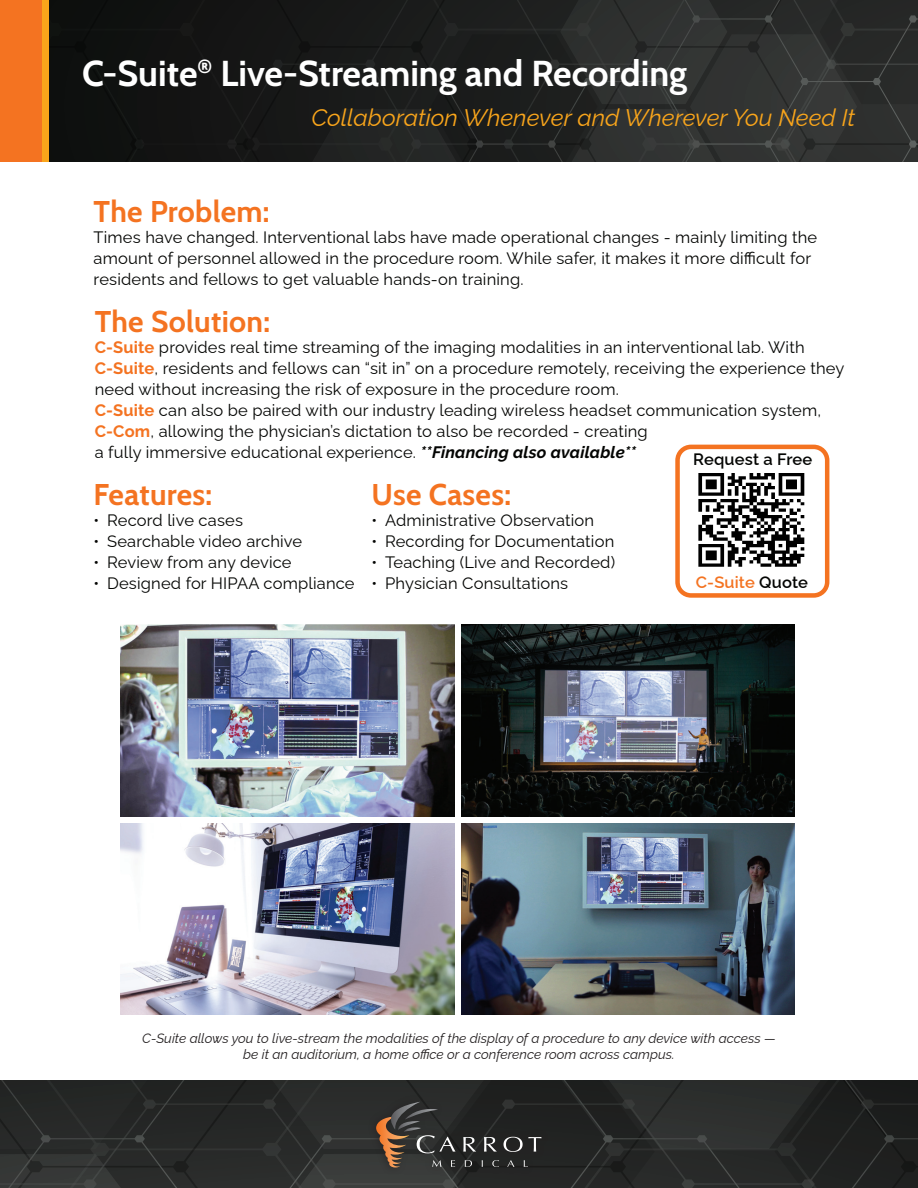
<style>
.page{position:relative;width:918px;height:1188px;background:#fff}
.page>*{position:absolute;margin:0;border:0;box-sizing:border-box;transform-origin:0 0}
.t1{font:700 36px "Cabin";color:#fff}
.t2{font:700 30px "Cabin";letter-spacing:.01em;color:#f47321}
.t3{font:italic 24px "Raleway";color:#f9a51b}
.t4{font:16.5px/21px "Raleway";letter-spacing:.01em;color:#040503}
.t5{font:600 16.5px "Raleway";letter-spacing:.01em;color:#f47321}
.t6{font:600 16.5px "Raleway";letter-spacing:.01em;color:#040503}
.t7{font:italic 13.5px/16.5px "Raleway";color:#231f20;text-align:center}
.s1{font-weight:700;color:#f47321}
.s2{font-weight:700;font-style:italic}
.s3{color:#040503}
</style>
<div class="page">
<div style="left:49px;top:0;width:318px;height:162px;background:#141414"></div>
<svg style="left:367px;top:0;width:551px;height:162px;background:#282a29"></svg>
<div style="left:0;top:0;width:49px;height:162px;background:#f47321"></div>
<div style="left:43px;top:0;width:6px;height:162px;background:#f9a51b"></div>
<svg style="left:0;top:1080px;width:270px;height:108px;background:#282a29"></svg>
<svg style="left:270px;top:1080px;width:648px;height:108px;background:#2a2b2a"></svg>
<div style="left:675px;top:445px;width:154px;height:153px;border:4px solid #f47321;border-radius:14px"></div>
<img style="left:698px;top:473px;width:107px;height:94px">
<img style="left:121px;top:823px;width:333px;height:192px">
<img style="left:462px;top:823px;width:333px;height:192px">
<img style="left:121px;top:625px;width:333px;height:191px">
<img style="left:462px;top:625px;width:333px;height:191px">
<p class="t1" style="left:82px;top:45px;width:607px">C-Suite<sup>®</sup> Live-Streaming and Recording</p>
<p class="t3" style="left:311px;top:98px;width:545px">Collaboration Whenever and Wherever You Need It</p>
<p class="t2" style="left:94px;top:188px;width:177px">The Problem:</p>
<p class="t4" style="left:94px;top:225px;width:725px">Times have changed. Interventional labs have made operational changes - mainly limiting the amount of personnel allowed in the procedure room. While safer, it makes it more difficult for residents and fellows to get valuable hands-on training.</p>
<p class="t2" style="left:95px;top:298px;width:177px">The Solution:</p>
<p class="t4" style="left:95px;top:335px;width:751px"><span class="s1">C-Suite</span> provides real time streaming of the imaging modalities in an interventional lab. With<br><span class="s1">C-Suite</span>, residents and fellows can “sit in” on a procedure remotely, receiving the experience they need without increasing the risk of exposure in the procedure room.</p>
<p class="t4" style="left:95px;top:398px;width:728px"><span class="s1">C-Suite</span> can also be paired with our industry leading wireless headset communication system,<br><span class="s1">C-Com</span>, allowing the physician’s dictation to also be recorded - creating<br>a fully immersive educational experience. <span class="s2">**Financing also available**</span></p>
<p class="t2" style="left:94px;top:471px;width:120px">Features:</p>
<p class="t4" style="left:94px;top:508px;width:151px">• Record live cases</p>
<p class="t4" style="left:94px;top:529px;width:210px">• Searchable video archive</p>
<p class="t4" style="left:94px;top:550px;width:200px">• Review from any device</p>
<p class="t4" style="left:94px;top:571px;width:262px">• Designed for HIPAA compliance</p>
<p class="t6" style="left:693px;top:446px;width:121px">Request a Free</p>
<p class="t2" style="left:372px;top:471px;width:141px">Use Cases:</p>
<p class="t4" style="left:372px;top:508px;width:224px">• Administrative Observation</p>
<p class="t4" style="left:372px;top:529px;width:244px">• Recording for Documentation</p>
<p class="t4" style="left:372px;top:550px;width:245px">• Teaching (Live and Recorded)</p>
<p class="t4" style="left:372px;top:571px;width:198px">• Physician Consultations</p>
<p class="t5" style="left:696px;top:569px;width:114px">C-Suite <span class="s3">Quote</span></p>
<p class="t7" style="left:142px;top:1028px;width:635px">C-Suite allows you to live-stream the modalities of the display of a procedure to any device with access — be it an auditorium, a home office or a conference room across campus.</p>
</div>
